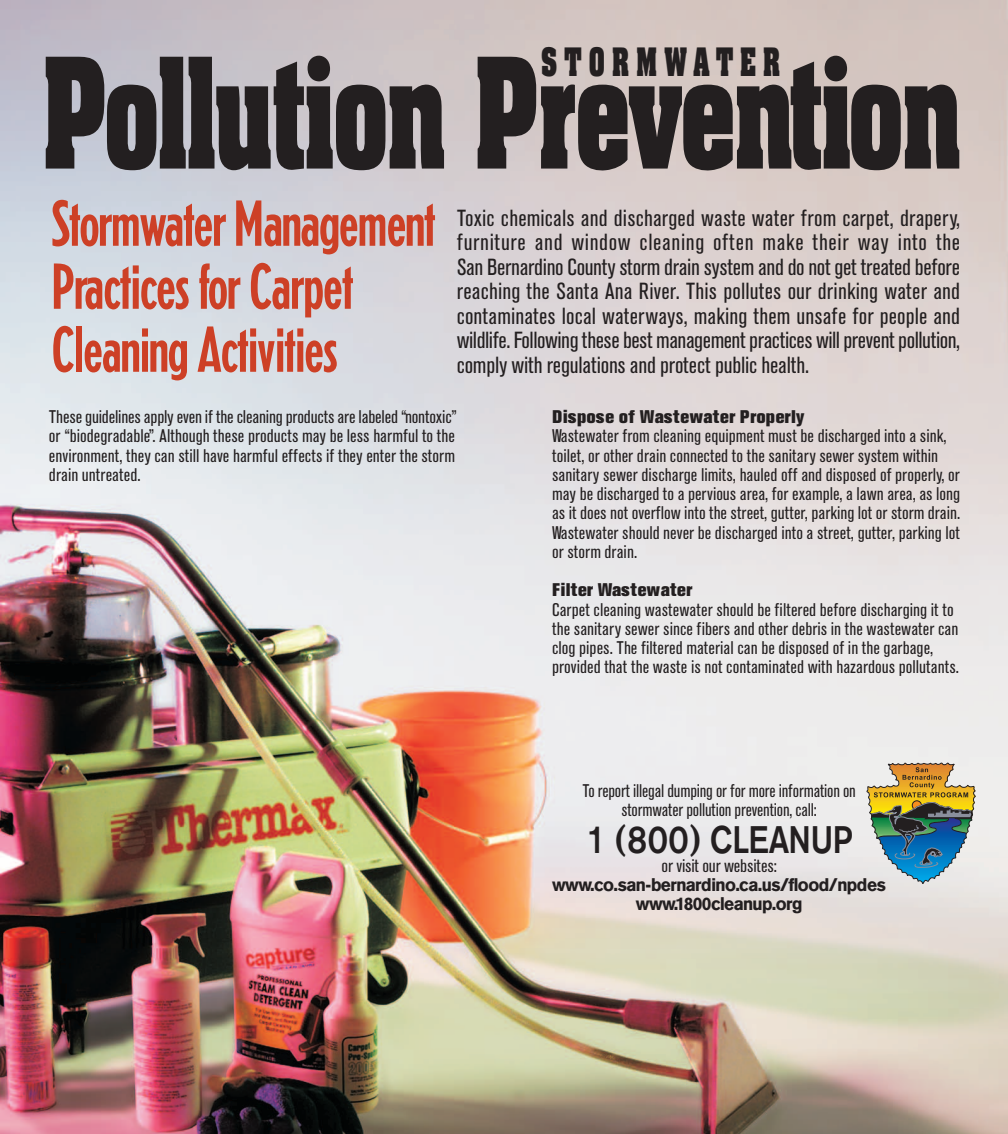
<style>
.page{position:relative;width:1008px;height:1134px;background:#fff}
.page>*{position:absolute;margin:0;border:0;box-sizing:border-box;transform-origin:0 0}
.t1{font:700 130.55px "Aachen";letter-spacing:-.015em;color:#231f20;scale:.68 1}
.t2{font:500 condensed 63px/63px "AT Erbar";letter-spacing:-.035em;color:#cd4026}
.t3{font:40.25px "A Grotesk Mdm";letter-spacing:-.01em;color:#231f20;scale:.85 1}
.t4{font:700 33.25px "Aachen";letter-spacing:.315em;color:#231f20;scale:.68 1}
.t5{font:24.5px/24.5px "A Grotesk Rgl Cnd";letter-spacing:-.01em;color:#231f20;text-align:justify}
.t6{font:19.25px/19.2px "A Grotesk Rgl Cnd";color:#231f20}
.t7{font:19.25px/19.2px "A Grotesk Rgl Cnd";color:#231f20;text-align:center;scale:.95 1}
.t8{font:19.25px/19.2px "A Grotesk Bld";letter-spacing:-.035em;color:#231f20;text-align:center;scale:.95 1}
.t9{font:19.25px "A Grotesk Ext Bld Cnd";color:#231f20;scale:.95 1}
</style>
<div class="page">
<img style="left:0;top:0;width:1008px;height:1134px">
<img style="left:866px;top:762px;width:110px;height:123px">
<h3 class="t4" style="left:541px;top:47px;width:353px">STORMWATER</h3>
<h1 class="t1" style="left:42px;top:57px;width:1354px">Pollution Prevention</h1>
<h2 class="t2" style="left:51px;top:195px;width:387px">Stormwater Management<br>Practices for Carpet<br>Cleaning Activities</h2>
<p class="t5" style="left:457px;top:208px;width:505px">Toxic chemicals and discharged waste water from carpet, drapery, furniture and window cleaning often make their way into the San Bernardino County storm drain system and do not get treated before reaching the Santa Ana River. This pollutes our drinking water and contaminates local waterways, making them unsafe for people and wildlife. Following these best management practices will prevent pollution, comply with regulations and protect public health.</p>
<p class="t6" style="left:49px;top:409px;width:410px;text-align:justify">These guidelines apply even if the cleaning products are labeled “nontoxic” or “biodegradable”. Although these products may be less harmful to the environment, they can still have harmful effects if they enter the storm drain untreated.</p>
<p class="t9" style="left:552px;top:411px;width:268px">Dispose of Wastewater Properly</p>
<p class="t6" style="left:552px;top:428px;width:410px">Wastewater from cleaning equipment must be discharged into a sink, toilet, or other drain connected to the sanitary sewer system within sanitary sewer discharge limits, hauled off and disposed of properly, or may be discharged to a pervious area, for example, a lawn area, as long as it does not overflow into the street, gutter, parking lot or storm drain.<br>Wastewater should never be discharged into a street, gutter, parking lot or storm drain.</p>
<p class="t9" style="left:552px;top:584px;width:149px">Filter Wastewater</p>
<p class="t6" style="left:552px;top:601px;width:408px">Carpet cleaning wastewater should be filtered before discharging it to the sanitary sewer since fibers and other debris in the wastewater can clog pipes. The filtered material can be disposed of in the garbage, provided that the waste is not contaminated with hazardous pollutants.</p>
<p class="t7" style="left:582px;top:783px;width:289px">To report illegal dumping or for more information on stormwater pollution prevention, call:</p>
<h3 class="t3" style="left:585px;top:826px;width:316px">1 (800) CLEANUP</h3>
<p class="t6" style="left:662px;top:858px;width:117px">or visit our websites:</p>
<p class="t8" style="left:552px;top:877px;width:353px">www.co.san-bernardino.ca.us/flood/npdes www.1800cleanup.org</p>
</div>
